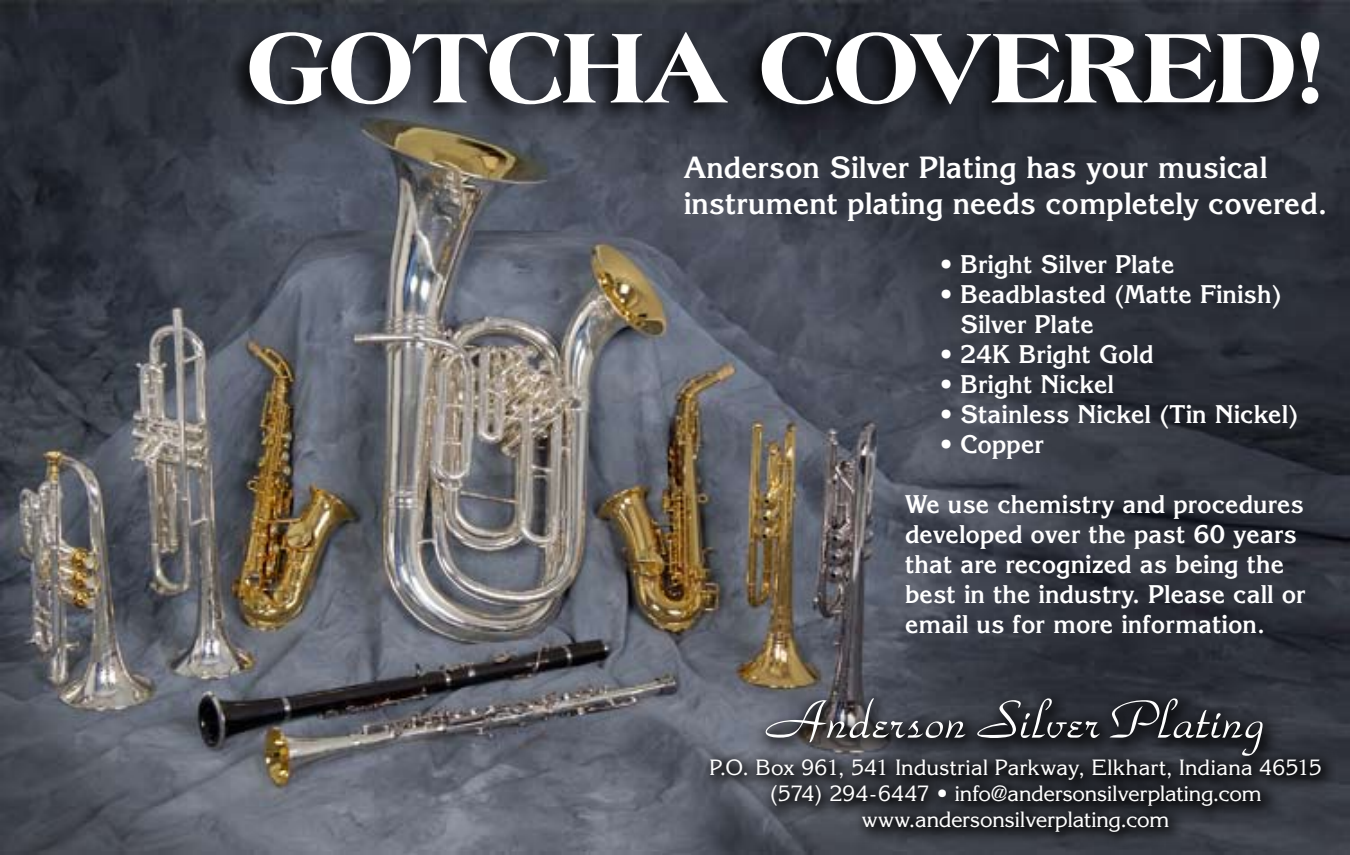
<style>
.page{position:relative;width:1350px;height:855px;background:#fff}
.page>*{position:absolute;margin:0;border:0;box-sizing:border-box;transform-origin:0 0}
.t1{font:800 105px "Americana BT";letter-spacing:-.01em;color:#fff}
.t2{font:70px "Park Avenue";letter-spacing:.005em;color:#fff}
.t3{font:700 30px/36px "Korinna";color:#fff}
.t4{font:700 25px/30px "Korinna";color:#fff}
.t5{font:21.5px/26px "Korinna";letter-spacing:-.005em;color:#fff;text-align:center}
</style>
<div class="page">
<img style="left:0;top:0;width:1350px;height:854px">
<div style="left:696px;top:685px;width:640px;height:161px;background:#000;opacity:.75"></div>
<div style="left:226px;top:26px;width:1095px;height:99px;background:#000;opacity:.75"></div>
<h1 class="t1" style="left:246px;top:4px;width:1083px">GOTCHA COVERED!</h1>
<p class="t3" style="left:684px;top:149px;width:645px">Anderson Silver Plating has your musical instrument plating needs completely covered.</p>
<p class="t4" style="left:938px;top:248px;width:239px">• Bright Silver Plate</p>
<p class="t4" style="left:960px;top:278px;width:324px;text-indent:-22px">• Beadblasted (Matte Finish)<br>Silver Plate</p>
<p class="t4" style="left:938px;top:338px;width:217px">• 24K Bright Gold</p>
<p class="t4" style="left:938px;top:368px;width:178px">• Bright Nickel</p>
<p class="t4" style="left:938px;top:398px;width:363px">• Stainless Nickel (Tin Nickel)</p>
<p class="t4" style="left:938px;top:428px;width:108px">• Copper</p>
<p class="t4" style="left:905px;top:488px;width:402px">We use chemistry and procedures developed over the past 60 years that are recognized as being the best in the industry. Please call or email us for more information.</p>
<h2 class="t2" style="left:765px;top:685px;width:502px">Anderson Silver Plating</h2>
<p class="t5" style="left:710px;top:754px;width:614px">P.O. Box 961, 541 Industrial Parkway, Elkhart, Indiana 46515 (574) 294-6447 • info@andersonsilverplating.com www.andersonsilverplating.com</p>
</div>
